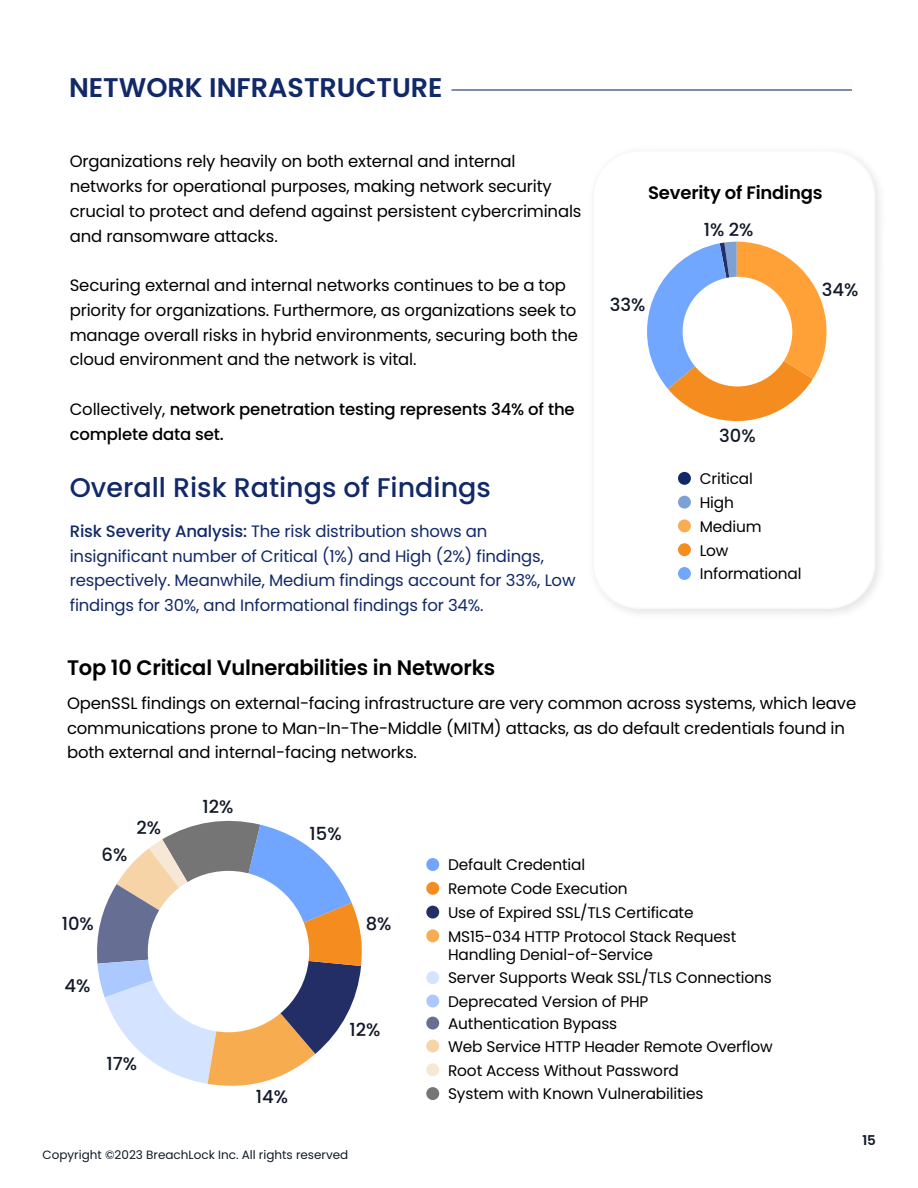
<style>
.page{position:relative;width:918px;height:1188px;background:#fff}
.page>*{position:absolute;margin:0;border:0;box-sizing:border-box;transform-origin:0 0}
.t1{font:500 27px "Poppins";color:#112968}
.t2{font:600 27px "Poppins";color:#112968}
.t3{font:600 21px "Poppins";letter-spacing:-.01em;color:#000}
.t4{font:500 18px "Poppins";color:#111827}
.t5{font:600 18px "Poppins";letter-spacing:-.01em;color:#000}
.t6{font:16.5px/24.8px "Poppins";letter-spacing:-.01em;color:#000}
.t7{font:16.5px/24.8px "Poppins";letter-spacing:-.01em;color:#112968}
.t8{font:500 16.5px/24.8px "Poppins";letter-spacing:-.01em;color:#000}
.t9{font:15.45px/23.9px "Poppins";letter-spacing:-.01em;color:#000}
.t10{font:600 13.5px "Poppins";color:#111827}
.t11{font:12px "Poppins";color:#111827}
.s1{font-weight:400}
.s2{font-weight:500}
</style>
<div class="page">
<div style="left:586px;top:144px;width:302px;height:477px;background:#000;opacity:.11"></div>
<div style="left:593px;top:151px;width:282px;height:457px;background:#fff;border-radius:46px"></div>
<div style="left:592px;top:150px;width:283px;height:459px;border:2px solid #f7f8f9;border-radius:46px"></div>
<div style="left:426px;top:858px;width:13px;height:13px;background:#70a6ff;border-radius:50%"></div>
<div style="left:426px;top:929px;width:13px;height:13px;background:#f7ad4f;border-radius:50%"></div>
<div style="left:426px;top:882px;width:13px;height:13px;background:#f58c1f;border-radius:50%"></div>
<div style="left:426px;top:971px;width:13px;height:13px;background:#d4e3ff;border-radius:50%"></div>
<div style="left:426px;top:906px;width:13px;height:13px;background:#242e66;border-radius:50%"></div>
<div style="left:426px;top:995px;width:13px;height:13px;background:#abc9ff;border-radius:50%"></div>
<div style="left:426px;top:1017px;width:13px;height:13px;background:#666e94;border-radius:50%"></div>
<div style="left:426px;top:1087px;width:13px;height:13px;background:#757575;border-radius:50%"></div>
<div style="left:426px;top:1040px;width:13px;height:12px;background:#f7d4a8;border-radius:50%"></div>
<div style="left:426px;top:1063px;width:13px;height:13px;background:#f7e8d6;border-radius:50%"></div>
<hr style="left:452px;top:89px;width:400px;height:2px;background:#112968">
<div style="left:678px;top:472px;width:13px;height:13px;background:#112968;border-radius:50%"></div>
<div style="left:678px;top:496px;width:13px;height:13px;background:#7da1d4;border-radius:50%"></div>
<div style="left:678px;top:519px;width:13px;height:13px;background:#f7ad52;border-radius:50%"></div>
<div style="left:678px;top:543px;width:13px;height:13px;background:#f58c1f;border-radius:50%"></div>
<div style="left:678px;top:567px;width:13px;height:13px;background:#71a7ff;border-radius:50%"></div>
<svg style="left:647px;top:242px;width:180px;height:180px"></svg>
<div style="left:683px;top:277px;width:109px;height:109px;background:#fff;border-radius:50%"></div>
<svg style="left:97px;top:820px;width:265px;height:266px"></svg>
<div style="left:148px;top:871px;width:161px;height:161px;background:#fff;border-radius:50%"></div>
<h1 class="t2" style="left:69px;top:72px;width:375px">NETWORK INFRASTRUCTURE</h1>
<p class="t6" style="left:70px;top:149px;width:513px">Organizations rely heavily on both external and internal networks for operational purposes, making network security crucial to protect and defend against persistent cybercriminals and ransomware attacks.</p>
<p class="t6" style="left:70px;top:273px;width:510px">Securing external and internal networks continues to be a top priority for organizations. Furthermore, as organizations seek to manage overall risks in hybrid environments, securing both the cloud environment and the network is vital.</p>
<p class="t8" style="left:70px;top:397px;width:507px"><span class="s1">Collectively,</span> network penetration testing represents 34% of the complete data set.</p>
<h1 class="t1" style="left:70px;top:472px;width:423px">Overall Risk Ratings of Findings</h1>
<p class="t7" style="left:70px;top:519px;width:507px"><span class="s2">Risk Severity Analysis:</span> The risk distribution shows an insignificant number of Critical (1%) and High (2%) findings, respectively. Meanwhile, Medium findings account for 33%, Low findings for 30%, and Informational findings for 34%.</p>
<p class="t5" style="left:648px;top:182px;width:176px">Severity of Findings</p>
<p class="t4" style="left:610px;top:294px;width:37px">33%</p>
<p class="t4" style="left:704px;top:220px;width:51px">1% 2%</p>
<p class="t4" style="left:822px;top:279px;width:38px">34%</p>
<p class="t4" style="left:719px;top:425px;width:38px">30%</p>
<p class="t9" style="left:700px;top:467px;width:103px">Critical<br>High<br>Medium<br>Low<br>Informational</p>
<p class="t3" style="left:67px;top:656px;width:430px">Top 10 Critical Vulnerabilities in Networks</p>
<p class="t6" style="left:67px;top:691px;width:791px">OpenSSL findings on external-facing infrastructure are very common across systems, which leave communications prone to Man-In-The-Middle (MITM) attacks, as do default credentials found in both external and internal-facing networks.</p>
<p class="t4" style="left:102px;top:845px;width:27px">6%</p>
<p class="t4" style="left:137px;top:817px;width:26px">2%</p>
<p class="t4" style="left:62px;top:913px;width:34px">10%</p>
<p class="t4" style="left:65px;top:975px;width:27px">4%</p>
<p class="t4" style="left:106px;top:1053px;width:32px">17%</p>
<p class="t4" style="left:203px;top:796px;width:32px">12%</p>
<p class="t4" style="left:310px;top:824px;width:34px">15%</p>
<p class="t4" style="left:366px;top:913px;width:27px">8%</p>
<p class="t4" style="left:256px;top:1086px;width:34px">14%</p>
<p class="t4" style="left:350px;top:1019px;width:32px">12%</p>
<p class="t11" style="left:43px;top:1148px;width:307px">Copyright ©2023 BreachLock Inc. All rights reserved</p>
<p class="t9" style="left:448px;top:853px;width:139px">Default Credential</p>
<p class="t9" style="left:448px;top:877px;width:181px">Remote Code Execution</p>
<p class="t9" style="left:448px;top:901px;width:247px">Use of Expired SSL/TLS Certificate</p>
<p class="t9" style="left:448px;top:927px;width:290px;line-height:18.6px">MS15-034 HTTP Protocol Stack Request<br>Handling Denial-of-Service</p>
<p class="t9" style="left:448px;top:966px;width:325px">Server Supports Weak SSL/TLS Connections</p>
<p class="t9" style="left:448px;top:990px;width:202px;line-height:22px">Deprecated Version of PHP<br>Authentication Bypass</p>
<p class="t9" style="left:448px;top:1035px;width:326px">Web Service HTTP Header Remote Overflow<br>Root Access Without Password</p>
<p class="t9" style="left:448px;top:1082px;width:257px">System with Known Vulnerabilities</p>
<p class="t10" style="left:862px;top:1133px;width:15px">15</p>
</div>
